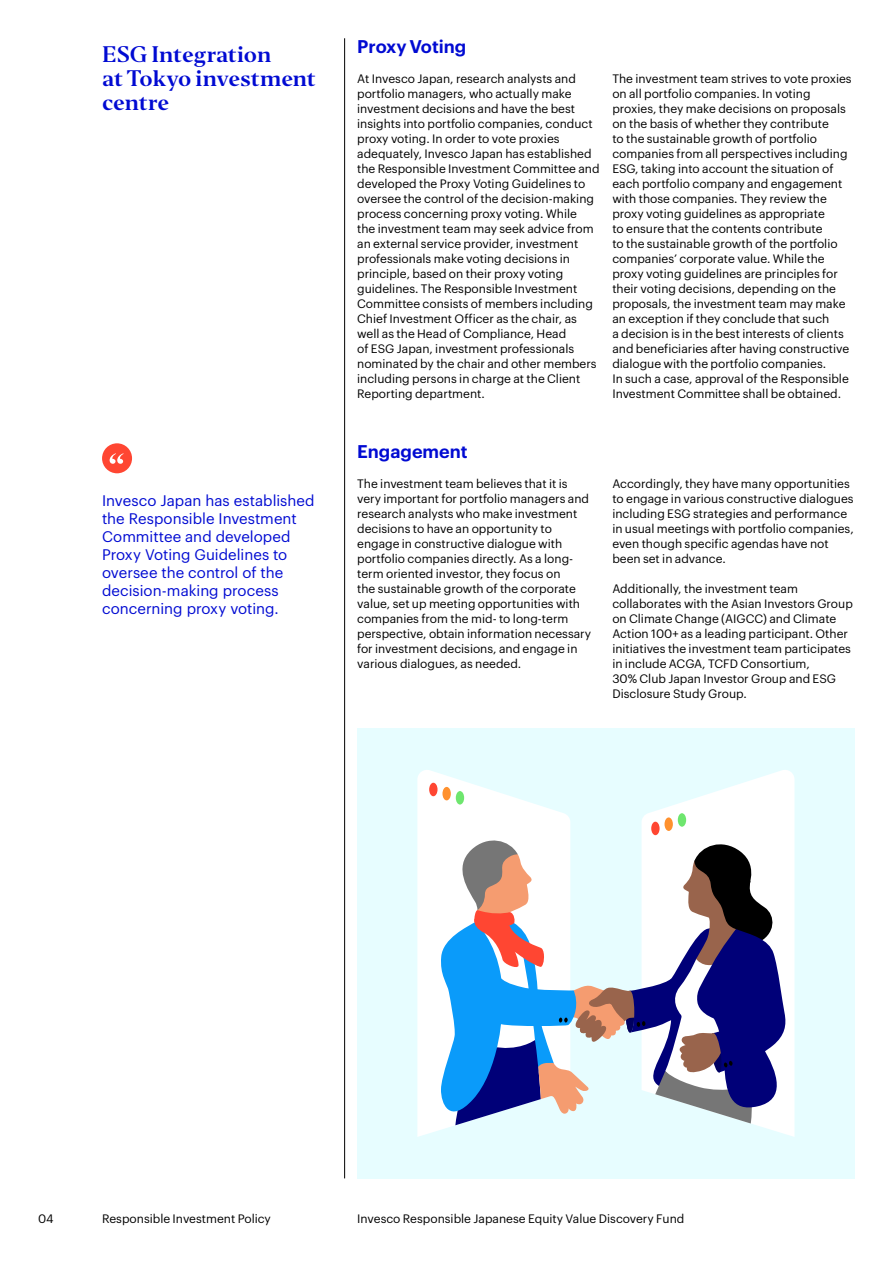
<style>
.page{position:relative;width:893px;height:1263px;background:#fff}
.page>*{position:absolute;margin:0;border:0;box-sizing:border-box;transform-origin:0 0}
.t1{font:21px/24px "Invesco Editor";letter-spacing:-.01em;color:#000ad2}
.t2{font:600 18px "Graphik";color:#000ad2}
.t3{font:15px/18px "Graphik";color:#000ad2}
.t4{font:12px/15px "Graphik";color:#000}
</style>
<div class="page">
<hr style="left:344px;top:38px;width:1px;height:1140px;background:#000">
<div style="left:357px;top:728px;width:498px;height:450px;background:#e7fdff"></div>
<svg style="left:417px;top:770px;width:153px;height:367px;fill:#fff"></svg>
<svg style="left:642px;top:770px;width:152px;height:367px;fill:#fff"></svg>
<div style="left:429px;top:783px;width:8px;height:13px;background:#ff4632;border-radius:50%"></div>
<div style="left:442px;top:787px;width:9px;height:13px;background:#ff912e;border-radius:50%"></div>
<div style="left:456px;top:791px;width:8px;height:13px;background:#6ee66e;border-radius:50%"></div>
<div style="left:678px;top:813px;width:8px;height:14px;background:#6ee66e;border-radius:50%"></div>
<div style="left:664px;top:817px;width:9px;height:14px;background:#ff912e;border-radius:50%"></div>
<div style="left:651px;top:822px;width:9px;height:13px;background:#ff4632;border-radius:50%"></div>
<svg style="left:440px;top:834px;width:347px;height:291px"></svg>
<div style="left:102px;top:443px;width:30px;height:30px;background:#ff4632;border-radius:50%"></div>
<svg style="left:110px;top:453px;width:14px;height:11px"></svg>
<h1 class="t1" style="left:102px;top:43px;width:215px">ESG Integration<br>at Tokyo investment centre</h1>
<h2 class="t2" style="left:357px;top:33px;width:111px">Proxy Voting</h2>
<p class="t4" style="left:357px;top:70px;width:244px">At Invesco Japan, research analysts and portfolio managers, who actually make investment decisions and have the best insights into portfolio companies, conduct proxy voting. In order to vote proxies adequately, Invesco Japan has established the Responsible Investment Committee and developed the Proxy Voting Guidelines to oversee the control of the decision-making process concerning proxy voting. While<br>the investment team may seek advice from an external service provider, investment professionals make voting decisions in principle, based on their proxy voting guidelines. The Responsible Investment Committee consists of members including Chief Investment Officer as the chair, as well as the Head of Compliance, Head<br>of ESG Japan, investment professionals nominated by the chair and other members including persons in charge at the Client Reporting department.</p>
<p class="t4" style="left:612px;top:70px;width:241px">The investment team strives to vote proxies on all portfolio companies. In voting proxies, they make decisions on proposals on the basis of whether they contribute<br>to the sustainable growth of portfolio companies from all perspectives including ESG, taking into account the situation of each portfolio company and engagement with those companies. They review the proxy voting guidelines as appropriate<br>to ensure that the contents contribute<br>to the sustainable growth of the portfolio companies’ corporate value. While the proxy voting guidelines are principles for their voting decisions, depending on the proposals, the investment team may make an exception if they conclude that such<br>a decision is in the best interests of clients and beneficiaries after having constructive dialogue with the portfolio companies.<br>In such a case, approval of the Responsible Investment Committee shall be obtained.</p>
<p class="t3" style="left:102px;top:491px;width:214px">Invesco Japan has established the Responsible Investment<br>Committee and developed<br>Proxy Voting Guidelines to oversee the control of the decision-making process concerning proxy voting.</p>
<h2 class="t2" style="left:357px;top:438px;width:112px">Engagement</h2>
<p class="t4" style="left:357px;top:475px;width:236px">The investment team believes that it is very important for portfolio managers and research analysts who make investment decisions to have an opportunity to engage in constructive dialogue with portfolio companies directly. As a long&shy;term oriented investor, they focus on<br>the sustainable growth of the corporate value, set up meeting opportunities with companies from the mid- to long-term perspective, obtain information necessary for investment decisions, and engage in various dialogues, as needed.</p>
<p class="t4" style="left:612px;top:475px;width:243px">Accordingly, they have many opportunities to engage in various constructive dialogues including ESG strategies and performance in usual meetings with portfolio companies, even though specific agendas have not been set in advance.</p>
<p class="t4" style="left:612px;top:580px;width:242px">Additionally, the investment team collaborates with the Asian Investors Group on Climate Change (AIGCC) and Climate Action 100+ as a leading participant. Other initiatives the investment team participates in include ACGA, TCFD Consortium,<br>30% Club Japan Investor Group and ESG Disclosure Study Group.</p>
<p class="t4" style="left:38px;top:1210px;width:17px">04</p>
<p class="t4" style="left:102px;top:1210px;width:170px">Responsible Investment Policy</p>
<p class="t4" style="left:357px;top:1210px;width:329px">Invesco Responsible Japanese Equity Value Discovery Fund</p>
</div>
